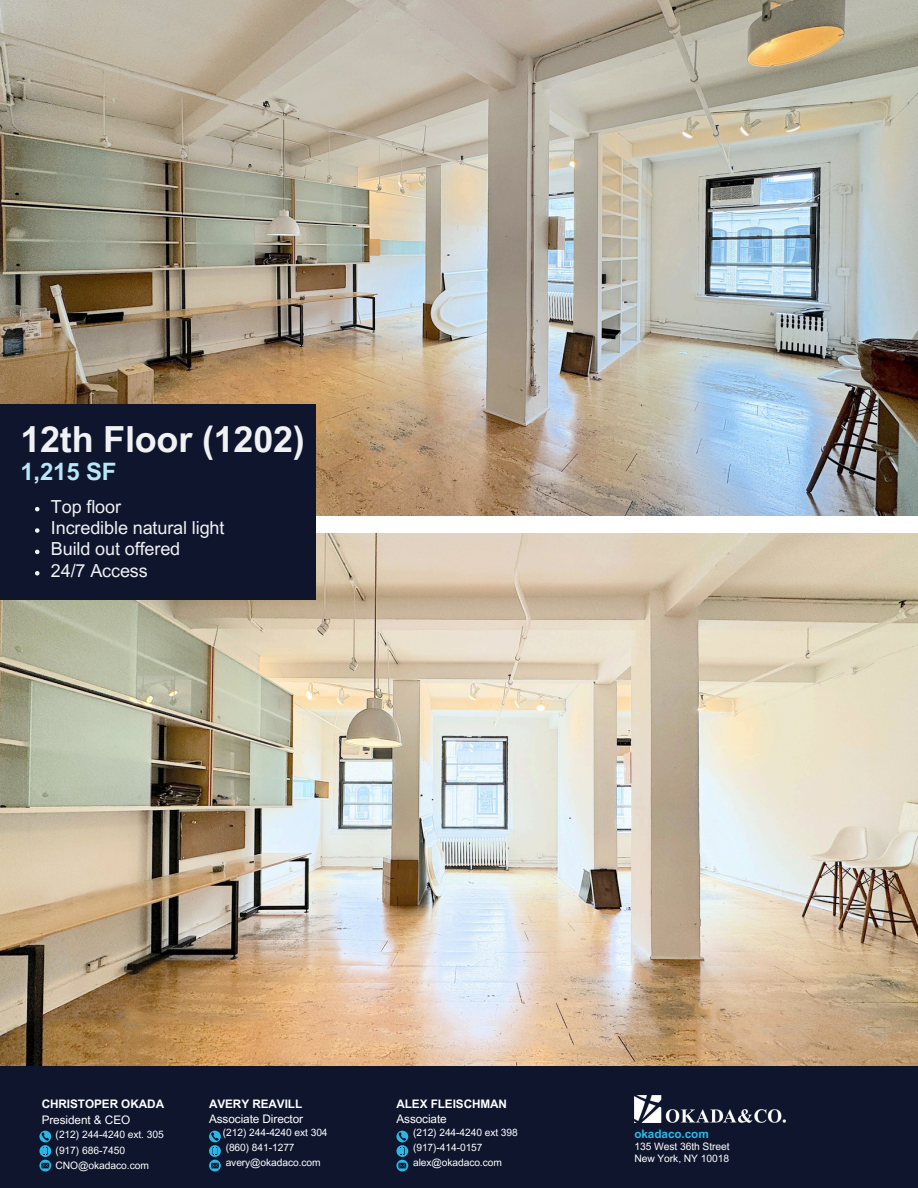
<style>
.page{position:relative;width:918px;height:1188px;background:#fff}
.page>*{position:absolute;margin:0;border:0;box-sizing:border-box;transform-origin:0 0}
.t1{font:700 36px "Arial MT Pro";letter-spacing:-.005em;color:#f0f1f3}
.t2{font:700 24px "Arial MT Pro";color:#b8e8f8}
.t3{font:18px "Arial MT Pro";letter-spacing:-.005em;color:#f0f1f3}
.t4{font:700 11.7px "Arial MT Pro";letter-spacing:-.005em;color:#fff}
.t5{font:11.7px "Arial MT Pro";letter-spacing:-.005em;color:#fff}
.t6{font:700 11.7px "Arial MT Pro";letter-spacing:-.005em;color:#2cb8e7}
.t7{font:10.2px/14.9px "Arial MT Pro";letter-spacing:-.005em;color:#fff}
</style>
<div class="page">
<img style="left:0;top:533px;width:918px;height:533px">
<img style="left:0;top:0;width:918px;height:515px">
<div style="left:0;top:405px;width:315px;height:195px;background:#0e152c"></div>
<svg style="left:35px;top:507px;width:4px;height:4px"></svg>
<svg style="left:35px;top:528px;width:4px;height:5px"></svg>
<svg style="left:35px;top:550px;width:4px;height:4px"></svg>
<svg style="left:35px;top:571px;width:4px;height:5px"></svg>
<div style="left:0;top:1067px;width:918px;height:121px;background:#0e152c"></div>
<svg style="left:39px;top:1131px;width:12px;height:40px"></svg>
<img style="left:634px;top:1096px;width:151px;height:27px">
<svg style="left:396px;top:1131px;width:12px;height:40px"></svg>
<svg style="left:209px;top:1131px;width:12px;height:40px"></svg>
<p class="t1" style="left:20px;top:426px;width:286px">12th Floor (1202)</p>
<p class="t2" style="left:20px;top:463px;width:98px">1,215 SF</p>
<p class="t3" style="left:51px;top:499px;width:72px">Top floor</p>
<p class="t3" style="left:51px;top:521px;width:175px">Incredible natural light</p>
<p class="t3" style="left:51px;top:542px;width:131px">Build out offered</p>
<p class="t3" style="left:51px;top:564px;width:98px">24/7 Access</p>
<p class="t4" style="left:42px;top:1100px;width:124px">CHRISTOPER OKADA</p>
<p class="t5" style="left:42px;top:1115px;width:90px">President &amp; CEO</p>
<p class="t7" style="left:56px;top:1128px;width:110px">(212) 244-4240 ext. 305</p>
<p class="t7" style="left:56px;top:1144px;width:71px">(917) 686-7450</p>
<p class="t7" style="left:56px;top:1159px;width:95px">CNO@okadaco.com</p>
<p class="t4" style="left:396px;top:1100px;width:112px">ALEX FLEISCHMAN</p>
<p class="t5" style="left:396px;top:1115px;width:52px">Associate</p>
<p class="t7" style="left:413px;top:1126px;width:106px">(212) 244-4240 ext 398 (917)-414-0157 alex@okadaco.com</p>
<p class="t4" style="left:209px;top:1100px;width:95px">AVERY REAVILL</p>
<p class="t5" style="left:209px;top:1115px;width:96px">Associate Director</p>
<p class="t7" style="left:223px;top:1126px;width:106px">(212) 244-4240 ext 304 (860) 841-1277 avery@okadaco.com</p>
<p class="t6" style="left:634px;top:1130px;width:76px">okadaco.com</p>
<p class="t7" style="left:634px;top:1140px;width:97px">135 West 36th Street</p>
<p class="t7" style="left:634px;top:1152px;width:96px">New York, NY 10018</p>
</div>
